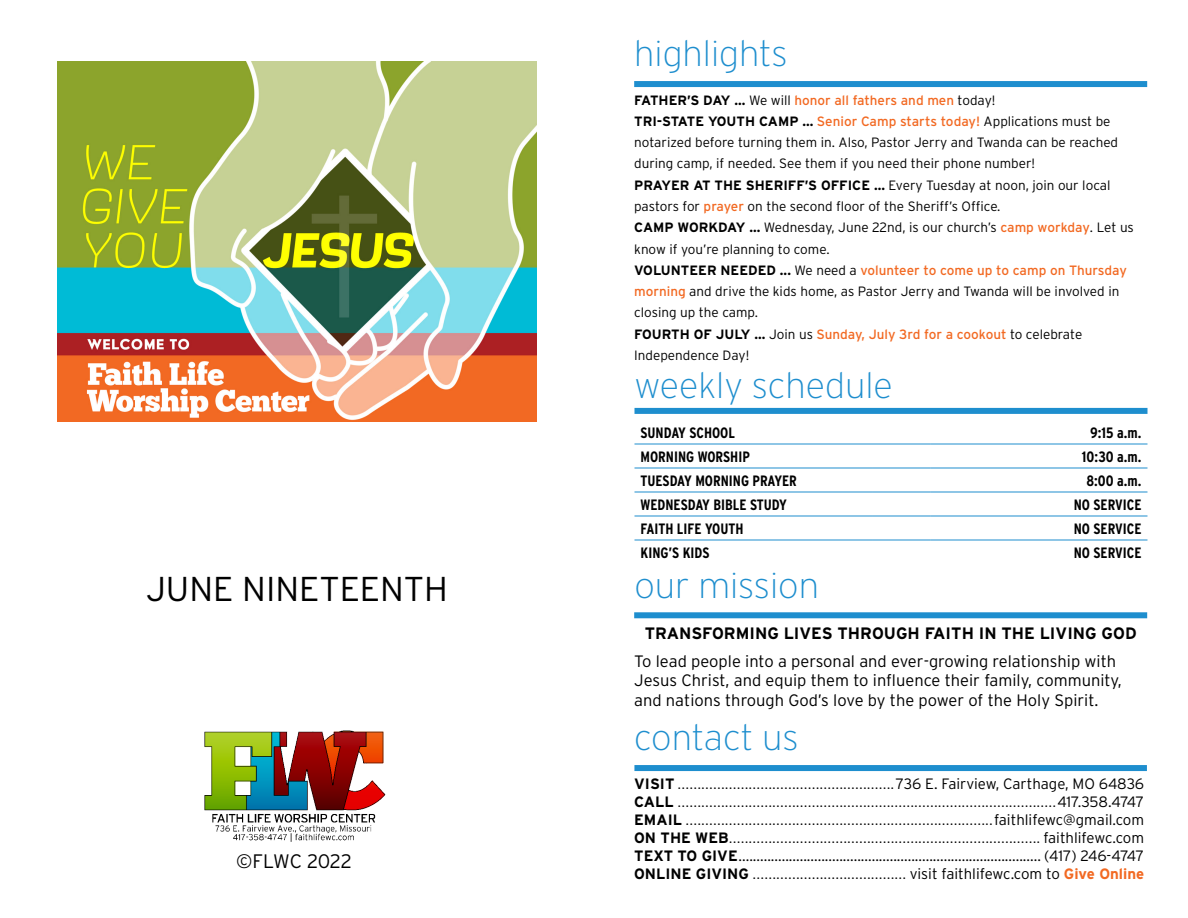
<style>
.page{position:relative;width:1188px;height:918px;background:#fff}
.page>*{position:absolute;margin:0;border:0;box-sizing:border-box;transform-origin:0 0}
.t1{font:200 36px "Interstate";color:#1e8ece}
.t2{font:300 34.5px "Interstate";color:#000}
.t3{font:300 19.5px "Interstate";letter-spacing:-.02em;color:#000}
.t4{font:300 16.5px/19.8px "Interstate";color:#000}
.t5{font:700 16.5px "Interstate";color:#000}
.t6{font:15px "Roboto";color:#000}
.t7{font:700 15px "Interstate Condensed";color:#000}
.t8{font:300 15px "Interstate";letter-spacing:-.025em;color:#000}
.t9{font:300 13.5px/21.3px "Interstate";color:#000}
.t10{font:13.5px "Interstate";color:#f26922}
.s1{font-weight:700;color:#000}
.s2{font-weight:300;color:#000}
.s3{font-weight:700}
.s4{font-weight:400;color:#f26922}
.s5{font-family:"Interstate";font-weight:700}
.s6{font-family:"Interstate";font-weight:300}
.s7{font-family:"Interstate";font-weight:700;color:#f26922}
</style>
<div class="page">
<img style="left:57px;top:62px;width:480px;height:360px">
<img style="left:204px;top:730px;width:182px;height:112px">
<div style="left:634px;top:81px;width:513px;height:6px;background:#1e8ece"></div>
<div style="left:634px;top:408px;width:514px;height:6px;background:#1e8ece"></div>
<hr style="left:634px;top:444px;width:238px;height:1px;background:#1e8ece">
<hr style="left:872px;top:444px;width:58px;height:1px;background:#1e8ece">
<hr style="left:930px;top:444px;width:217px;height:1px;background:#1e8ece">
<hr style="left:634px;top:468px;width:238px;height:1px;background:#1e8ece">
<hr style="left:872px;top:468px;width:58px;height:1px;background:#1e8ece">
<hr style="left:930px;top:468px;width:217px;height:1px;background:#1e8ece">
<hr style="left:634px;top:492px;width:238px;height:1px;background:#1e8ece">
<hr style="left:872px;top:492px;width:58px;height:1px;background:#1e8ece">
<hr style="left:930px;top:492px;width:217px;height:1px;background:#1e8ece">
<hr style="left:634px;top:516px;width:238px;height:1px;background:#1e8ece">
<hr style="left:872px;top:516px;width:58px;height:1px;background:#1e8ece">
<hr style="left:930px;top:516px;width:217px;height:1px;background:#1e8ece">
<hr style="left:634px;top:540px;width:238px;height:1px;background:#1e8ece">
<hr style="left:872px;top:540px;width:58px;height:1px;background:#1e8ece">
<hr style="left:930px;top:540px;width:217px;height:1px;background:#1e8ece">
<div style="left:634px;top:612px;width:513px;height:6px;background:#1e8ece"></div>
<div style="left:634px;top:765px;width:513px;height:6px;background:#1e8ece"></div>
<p class="t2" style="left:146px;top:570px;width:303px">JUNE NINETEENTH</p>
<p class="t3" style="left:236px;top:850px;width:117px">©FLWC 2022</p>
<p class="t1" style="left:634px;top:34px;width:155px">highlights</p>
<p class="t10" style="left:634px;top:92px;width:363px"><span class="s1">FATHER’S DAY ...</span> <span class="s2">We will</span> honor all fathers and men <span class="s2">today!</span></p>
<p class="t9" style="left:634px;top:110px;width:486px"><span class="s3">TRI-STATE YOUTH CAMP ...</span> <span class="s4">Senior Camp starts today!</span> Applications must be notarized before turning them in. Also, Pastor Jerry and Twanda can be reached during camp, if needed. See them if you need their phone number!</p>
<p class="t9" style="left:634px;top:174px;width:478px"><span class="s3">PRAYER AT THE SHERIFF’S OFFICE ...</span> Every Tuesday at noon, join our local pastors for <span class="s4">prayer</span> on the second floor of the Sheriff’s Office.</p>
<p class="t9" style="left:634px;top:217px;width:501px"><span class="s3">CAMP WORKDAY ...</span> Wednesday, June 22nd, is our church’s <span class="s4">camp workday</span>. Let us know if you’re planning to come.</p>
<p class="t9" style="left:634px;top:259px;width:494px"><span class="s3">VOLUNTEER NEEDED ...</span> We need a <span class="s4">volunteer to come up to camp on Thursday morning</span> and drive the kids home, as Pastor Jerry and Twanda will be involved in closing up the camp.</p>
<p class="t9" style="left:634px;top:323px;width:450px"><span class="s3">FOURTH OF JULY ...</span> Join us <span class="s4">Sunday, July 3rd for a cookout</span> to celebrate<br>Independence Day!</p>
<p class="t1" style="left:634px;top:365px;width:260px">weekly schedule</p>
<p class="t7" style="left:640px;top:424px;width:96px">SUNDAY SCHOOL</p>
<p class="t7" style="left:1090px;top:424px;width:53px">9:15 a.m.</p>
<p class="t7" style="left:640px;top:448px;width:111px">MORNING WORSHIP</p>
<p class="t7" style="left:1082px;top:448px;width:61px">10:30 a.m.</p>
<p class="t7" style="left:640px;top:472px;width:158px">TUESDAY MORNING PRAYER</p>
<p class="t7" style="left:1086px;top:472px;width:57px">8:00 a.m.</p>
<p class="t7" style="left:640px;top:496px;width:148px">WEDNESDAY BIBLE STUDY</p>
<p class="t7" style="left:1074px;top:496px;width:69px">NO SERVICE</p>
<p class="t7" style="left:640px;top:520px;width:105px">FAITH LIFE YOUTH</p>
<p class="t7" style="left:1074px;top:520px;width:69px">NO SERVICE</p>
<p class="t7" style="left:640px;top:544px;width:70px">KING’S KIDS</p>
<p class="t7" style="left:1074px;top:544px;width:69px">NO SERVICE</p>
<p class="t1" style="left:634px;top:565px;width:186px">our mission</p>
<p class="t5" style="left:645px;top:624px;width:493px">TRANSFORMING LIVES THROUGH FAITH IN THE LIVING GOD</p>
<p class="t4" style="left:634px;top:651px;width:489px">To lead people into a personal and ever-growing relationship with<br>Jesus Christ, and equip them to influence their family, community, and nations through God’s love by the power of the Holy Spirit.</p>
<p class="t1" style="left:634px;top:718px;width:166px">contact us</p>
<p class="t6" style="left:634px;top:773px;width:512px"><span class="s5">VISIT</span> .......................................................<span class="s6">736 E. Fairview, Carthage, MO 64836</span></p>
<p class="t6" style="left:634px;top:791px;width:511px"><span class="s5">CALL</span> ................................................................................................<span class="s6">417.358.4747</span></p>
<p class="t6" style="left:634px;top:809px;width:512px"><span class="s5">EMAIL</span> ..............................................................................<span class="s6">faithlifewc@gmail.com</span></p>
<p class="t6" style="left:634px;top:827px;width:511px"><span class="s5">ON THE WEB</span>............................................................................... <span class="s6">faithlifewc.com</span></p>
<p class="t8" style="left:634px;top:847px;width:512px"><span class="s3">TEXT TO GIVE</span>.................................................................................... (417) 246-4747</p>
<p class="t6" style="left:634px;top:863px;width:512px"><span class="s5">ONLINE GIVING</span> ....................................... <span class="s6">visit faithlifewc.com to</span> <span class="s7">Give Online</span></p>
</div>
